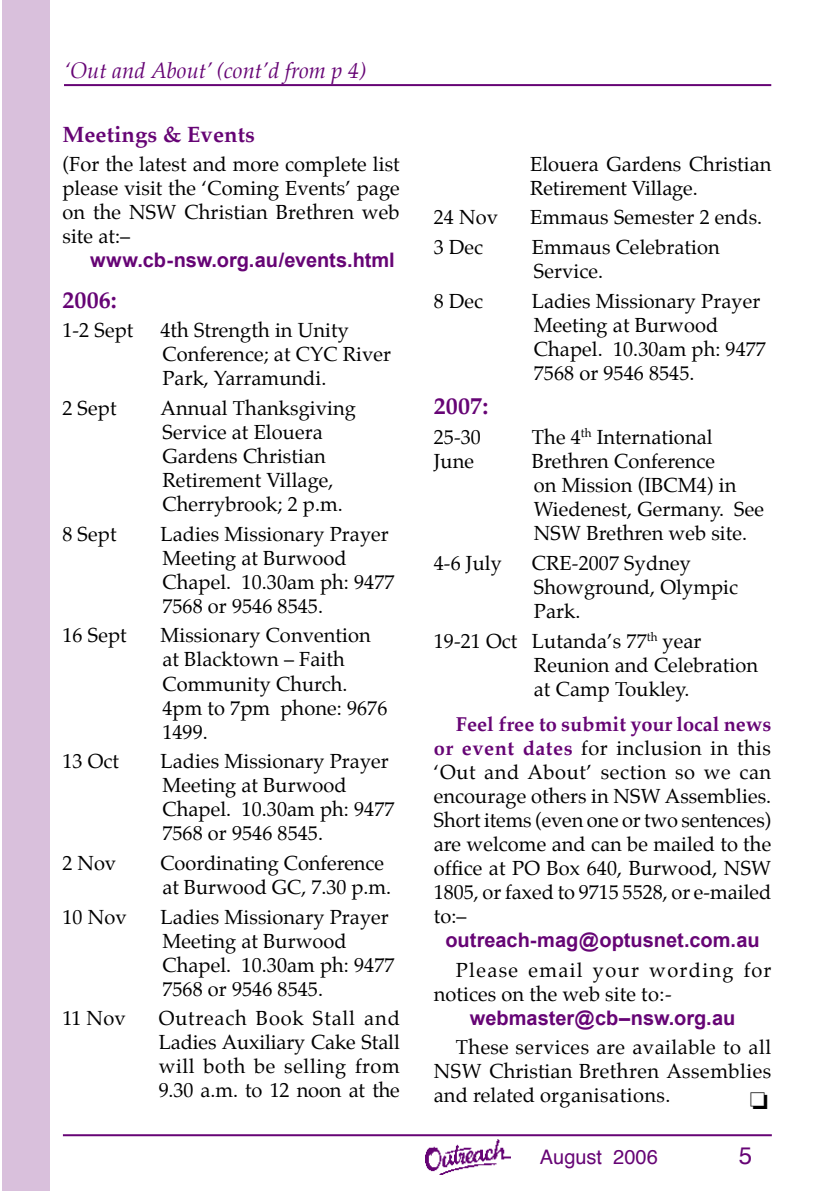
<style>
.page{position:relative;width:828px;height:1191px;background:#fff}
.page>*{position:absolute;margin:0;border:0;box-sizing:border-box;transform-origin:0 0}
.t1{font:700 24px "Palatino";letter-spacing:.005em;color:#660475}
.t2{font:24px "Helvetica";color:#660475}
.t3{font:italic 22px "Palatino";color:#660475}
.t4{font:700 22px "Palatino";letter-spacing:.005em;color:#660475}
.t5{font:20px/24px "Palatino";letter-spacing:.005em;color:#000}
.t6{font:700 20px "Arial";color:#660475}
.t7{font:20px/24px "Palatino";letter-spacing:.065em;color:#000}
.t8{font:20px "Helvetica";color:#660475}
.s1{font-weight:700;color:#660475}
</style>
<div class="page">
<div style="left:2px;top:0;width:48px;height:1191px;background:#d9c0dc"></div>
<hr style="left:63px;top:1134px;width:709px;height:2px;background:#660475">
<img style="left:425px;top:1140px;width:85px;height:34px">
<hr style="left:64px;top:84px;width:707px;height:2px;background:#660475">
<p class="t3" style="left:64px;top:53px;width:304px">‘Out and About’ (cont’d from p 4)</p>
<p class="t4" style="left:62px;top:115px;width:194px">Meetings &amp; Events</p>
<p class="t5" style="left:62px;top:152px;width:339px;text-align:justify">(For the latest and more complete list please visit the ‘Coming Events’ page on the NSW Christian Brethren web site at:–</p>
<p class="t6" style="left:90px;top:247px;width:306px">www.cb-nsw.org.au/events.html</p>
<p class="t1" style="left:62px;top:279px;width:56px">2006:</p>
<p class="t5" style="left:62px;top:318px;width:72px">1-2 Sept</p>
<p class="t5" style="left:160px;top:318px;width:232px">4th Strength in Unity<br>Conference; at CYC River<br>Park, Yarramundi.</p>
<p class="t5" style="left:62px;top:396px;width:56px">2 Sept</p>
<p class="t5" style="left:160px;top:396px;width:197px">Annual Thanksgiving<br>Service at Elouera<br>Gardens Christian<br>Retirement Village,<br>Cherrybrook; 2 p.m.</p>
<p class="t5" style="left:62px;top:522px;width:56px">8 Sept</p>
<p class="t5" style="left:160px;top:522px;width:235px">Ladies Missionary Prayer<br>Meeting at Burwood<br>Chapel. 10.30am ph: 9477<br>7568 or 9546 8545.</p>
<p class="t5" style="left:62px;top:623px;width:66px">16 Sept</p>
<p class="t5" style="left:160px;top:623px;width:228px">Missionary Convention at Blacktown – Faith<br>Community Church.<br>4pm to 7pm phone: 9676<br>1499.</p>
<p class="t5" style="left:62px;top:749px;width:58px">13 Oct</p>
<p class="t5" style="left:160px;top:749px;width:235px">Ladies Missionary Prayer<br>Meeting at Burwood<br>Chapel. 10.30am ph: 9477<br>7568 or 9546 8545.</p>
<p class="t5" style="left:62px;top:851px;width:55px">2 Nov</p>
<p class="t5" style="left:160px;top:851px;width:232px">Coordinating Conference at Burwood GC, 7.30 p.m.</p>
<p class="t5" style="left:62px;top:904px;width:66px">10 Nov</p>
<p class="t5" style="left:160px;top:904px;width:235px">Ladies Missionary Prayer<br>Meeting at Burwood<br>Chapel. 10.30am ph: 9477<br>7568 or 9546 8545.</p>
<p class="t5" style="left:62px;top:1006px;width:65px">11 Nov</p>
<p class="t5" style="left:159px;top:1006px;width:243px;text-align:justify">Outreach Book Stall and Ladies Auxiliary Cake Stall will both be selling from 9.30 a.m. to 12 noon at the</p>
<p class="t5" style="left:530px;top:152px;width:243px">Elouera Gardens Christian<br>Retirement Village.</p>
<p class="t5" style="left:434px;top:205px;width:66px">24 Nov</p>
<p class="t5" style="left:530px;top:205px;width:233px">Emmaus Semester 2 ends.</p>
<p class="t5" style="left:434px;top:235px;width:51px">3 Dec</p>
<p class="t5" style="left:532px;top:235px;width:189px">Emmaus Celebration<br>Service.</p>
<p class="t5" style="left:434px;top:289px;width:51px">8 Dec</p>
<p class="t5" style="left:532px;top:289px;width:235px">Ladies Missionary Prayer<br>Meeting at Burwood<br>Chapel. 10.30am ph: 9477<br>7568 or 9546 8545.</p>
<p class="t1" style="left:434px;top:386px;width:56px">2007:</p>
<p class="t5" style="left:434px;top:425px;width:49px">25-30</p>
<p class="t5" style="left:532px;top:425px;width:182px">The 4<sup>th</sup> International</p>
<p class="t5" style="left:434px;top:449px;width:42px">June</p>
<p class="t5" style="left:532px;top:449px;width:234px">Brethren Conference<br>on Mission (IBCM4) in<br>Wiedenest, Germany. See<br>NSW Brethren web site.</p>
<p class="t5" style="left:434px;top:551px;width:70px">4-6 July</p>
<p class="t5" style="left:532px;top:551px;width:208px">CRE-2007 Sydney<br>Showground, Olympic<br>Park.</p>
<p class="t5" style="left:534px;top:628px;width:226px;text-indent:-100px">19-21 Oct Lutanda’s 77<sup>th</sup> year<br>Reunion and Celebration at Camp Toukley.</p>
<p class="t5" style="left:434px;top:712px;width:339px;text-align:justify;text-indent:22px"><span class="s1">Feel free to submit your local news or event dates</span> for inclusion in this ‘Out and About’ section so we can encourage others in NSW Assemblies.<br>Short items (even one or two sentences) are welcome and can be mailed to the office at PO Box 640, Burwood, NSW 1805, or faxed to 9715 5528, or e-mailed to:–</p>
<p class="t6" style="left:445px;top:926px;width:315px">outreach-mag@optusnet.com.au</p>
<p class="t7" style="left:434px;top:957px;width:339px;text-indent:22px">Please email your wording for notices on the web site to:-</p>
<p class="t6" style="left:470px;top:1004px;width:267px">webmaster@cb–nsw.org.au</p>
<p class="t5" style="left:434px;top:1035px;width:339px;text-align:justify;text-indent:22px">These services are available to all NSW Christian Brethren Assemblies and related organisations.</p>
<p class="t8" style="left:540px;top:1141px;width:119px">August 2006</p>
<p class="t2" style="left:738px;top:1137px;width:15px">5</p>
</div>
